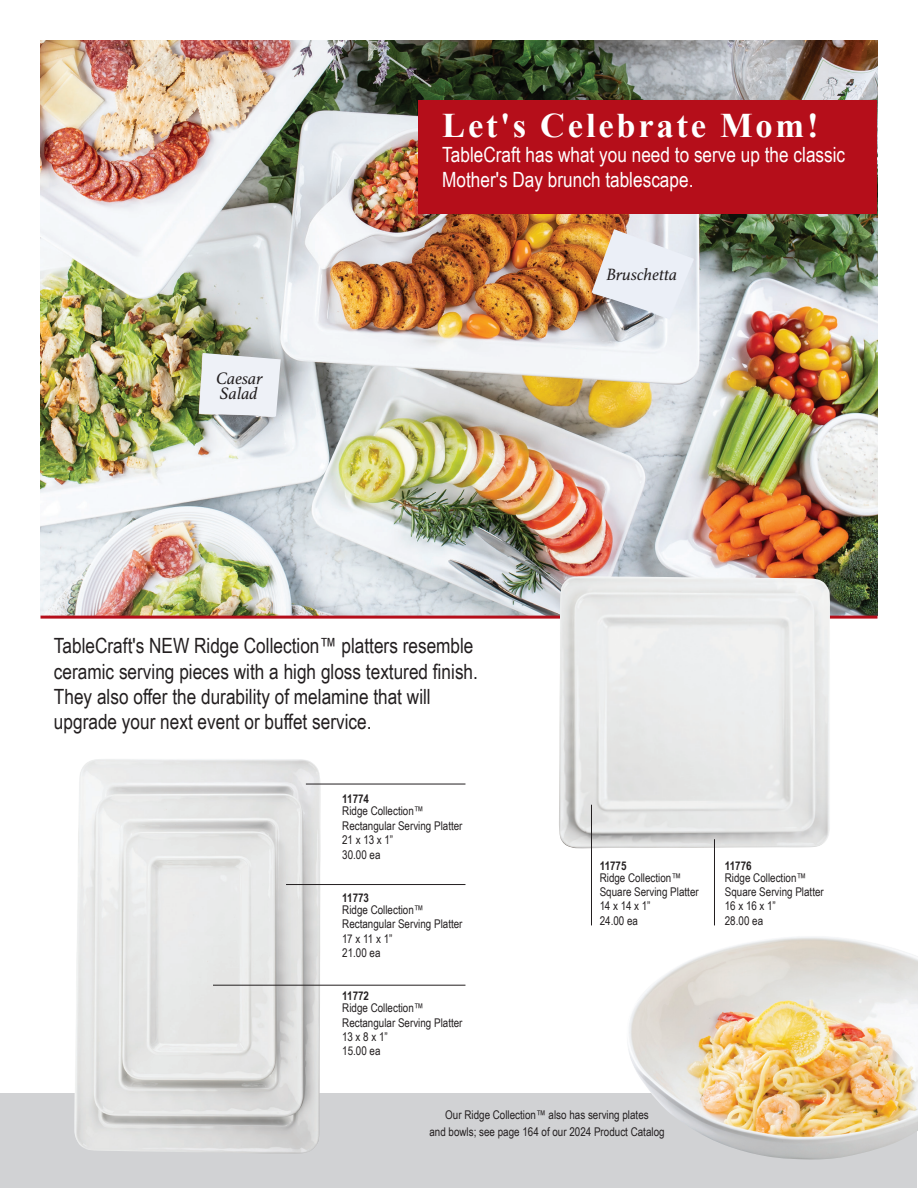
<style>
.page{position:relative;width:918px;height:1188px;background:#fff}
.page>*{position:absolute;margin:0;border:0;box-sizing:border-box;transform-origin:0 0}
.t1{font:700 34.5px "Times New Roman";letter-spacing:.08em;color:#fff}
.t2{font:21px/25.2px "Arial Narrow";color:#231f20}
.t3{font:21px/25.2px "Arial Narrow";color:#fff}
.t4{font:italic 17.55px/14.2px "Athelas";color:#231f20}
.t5{font:italic 17.4px "Athelas";color:#231f20}
.t6{font:12px/14.4px "Arial Narrow";color:#231f20}
.t7{font:700 12px "Arial Narrow";color:#231f20}
</style>
<div class="page">
<img style="left:40px;top:41px;width:838px;height:575px">
<hr style="left:40px;top:616px;width:838px;height:3px;background:#b50e1a">
<div style="left:1px;top:1093px;width:916px;height:94px;background:#d1d2d4"></div>
<img style="left:628px;top:937px;width:290px;height:223px">
<img style="left:74px;top:759px;width:246px;height:395px">
<img style="left:559px;top:576px;width:271px;height:273px">
<svg style="left:199px;top:353px;width:82px;height:63px;background:#e4e7eb"></svg>
<svg style="left:592px;top:229px;width:102px;height:89px;background:#dddad9"></svg>
<hr style="left:306px;top:784px;width:159px;height:1px;background:#231f20">
<div style="left:418px;top:100px;width:459px;height:114px;background:#b50e1a"></div>
<hr style="left:286px;top:884px;width:179px;height:1px;background:#231f20">
<hr style="left:213px;top:985px;width:252px;height:1px;background:#231f20">
<hr style="left:591px;top:805px;width:1px;height:120px;background:#231f20">
<hr style="left:714px;top:839px;width:1px;height:86px;background:#231f20">
<h1 class="t1" style="left:442px;top:101px;width:378px">Let's Celebrate Mom!</h1>
<h2 class="t3" style="left:442px;top:141px;width:404px">TableCraft has what you need to serve up the classic<br>Mother's Day brunch tablescape.</h2>
<h3 class="t4" style="left:216px;top:372px;width:48px">Caesar<br>Salad</h3>
<h3 class="t5" style="left:606px;top:265px;width:73px">Bruschetta</h3>
<h2 class="t2" style="left:54px;top:633px;width:425px">TableCraft's NEW Ridge Collection™ platters resemble ceramic serving pieces with a high gloss textured finish.<br>They also offer the durability of melamine that will upgrade your next event or buffet service.</h2>
<p class="t7" style="left:342px;top:790px;width:28px">11774</p>
<p class="t6" style="left:342px;top:804px;width:122px">Ridge Collection™<br>Rectangular Serving Platter<br>21 x 13 x 1”<br>30.00 ea</p>
<p class="t7" style="left:342px;top:889px;width:28px">11773</p>
<p class="t6" style="left:342px;top:902px;width:122px">Ridge Collection™<br>Rectangular Serving Platter<br>17 x 11 x 1”<br>21.00 ea</p>
<p class="t7" style="left:342px;top:987px;width:28px">11772</p>
<p class="t6" style="left:342px;top:1000px;width:122px">Ridge Collection™<br>Rectangular Serving Platter<br>13 x 8 x 1”<br>15.00 ea</p>
<p class="t7" style="left:600px;top:856px;width:28px">11775</p>
<p class="t6" style="left:600px;top:870px;width:101px">Ridge Collection™<br>Square Serving Platter<br>14 x 14 x 1”<br>24.00 ea</p>
<p class="t6" style="left:429px;top:1106px;width:237px;line-height:16.5px;text-align:center">Our Ridge Collection™ also has serving plates<br>and bowls; see page 164 of our 2024 Product Catalog</p>
<p class="t7" style="left:725px;top:856px;width:28px">11776</p>
<p class="t6" style="left:725px;top:870px;width:100px">Ridge Collection™<br>Square Serving Platter<br>16 x 16 x 1”<br>28.00 ea</p>
</div>
